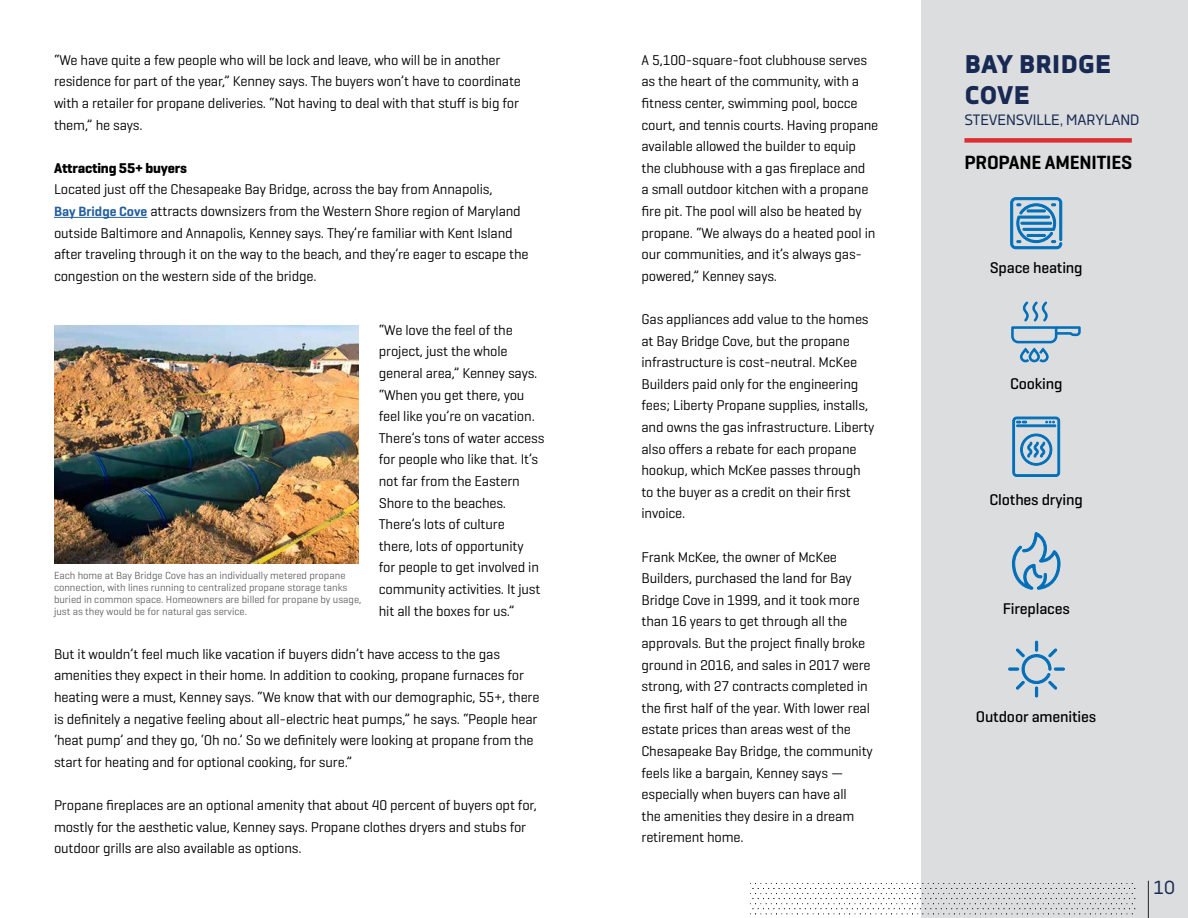
<style>
.page{position:relative;width:1188px;height:918px;background:#fff}
.page>*{position:absolute;margin:0;border:0;box-sizing:border-box;transform-origin:0 0}
.t1{font:800 25.5px/30.6px "Decima Nova Pro";letter-spacing:-.01em;color:#182a54}
.t2{font:600 19.5px "Geogrotesque";letter-spacing:-.01em;color:#000}
.t3{font:18.9px "Decima Nova Pro";color:#182a54}
.t4{font:500 15.75px "Geogrotesque";letter-spacing:-.01em;color:#000}
.t5{font:15px "Decima Nova Pro";letter-spacing:-.01em;color:#182a54}
.t6{font:14.4px/21.6px "Geogrotesque";letter-spacing:-.01em;color:#000}
.t7{font:700 14.4px "Geogrotesque";letter-spacing:-.01em;color:#000}
.t8{font:10.5px/12px "Geogrotesque";color:#636466}
.s1{font-weight:600;font-size:13.65px;color:#215e9f}
</style>
<div class="page">
<div style="left:921px;top:0;width:267px;height:918px;background:#dcddde"></div>
<hr style="left:1148px;top:881px;width:1px;height:37px;background:#222223">
<hr style="left:54px;top:217px;width:93px;height:1px;background:#215e9f">
<svg style="left:750px;top:883px;width:385px;height:31px"></svg>
<img style="left:54px;top:326px;width:305px;height:238px">
<div style="left:964px;top:138px;width:168px;height:5px;background:#db2f32"></div>
<svg style="left:1011px;top:301px;width:70px;height:62px"></svg>
<svg style="left:1012px;top:416px;width:49px;height:61px"></svg>
<svg style="left:1010px;top:197px;width:52px;height:52px"></svg>
<div style="left:1027px;top:234px;width:19px;height:3px;border:1px solid #006fba"></div>
<div style="left:1021px;top:222px;width:31px;height:2px;border:1px solid #006fba"></div>
<svg style="left:1012px;top:532px;width:49px;height:58px"></svg>
<svg style="left:1008px;top:641px;width:57px;height:56px"></svg>
<p class="t6" style="left:54px;top:49px;width:468px">“We have quite a few people who will be lock and leave, who will be in another residence for part of the year,” Kenney says. The buyers won’t have to coordinate with a retailer for propane deliveries. “Not having to deal with that stuff is big for them,” he says.</p>
<p class="t7" style="left:54px;top:159px;width:135px">Attracting 55+ buyers</p>
<p class="t6" style="left:54px;top:178px;width:476px">Located just off the Chesapeake Bay Bridge, across the bay from Annapolis,<br><span class="s1">Bay Bridge Cove</span> attracts downsizers from the Western Shore region of Maryland outside Baltimore and Annapolis, Kenney says. They’re familiar with Kent Island after traveling through it on the way to the beach, and they’re eager to escape the congestion on the western side of the bridge.</p>
<p class="t6" style="left:379px;top:319px;width:167px">“We love the feel of the project, just the whole general area,” Kenney says. “When you get there, you feel like you’re on vacation.<br>There’s tons of water access for people who like that. It’s not far from the Eastern<br>Shore to the beaches.<br>There’s lots of culture<br>there, lots of opportunity<br>for people to get involved in community activities. It just hit all the boxes for us.”</p>
<p class="t6" style="left:54px;top:643px;width:487px">But it wouldn’t feel much like vacation if buyers didn’t have access to the gas amenities they expect in their home. In addition to cooking, propane furnaces for heating were a must, Kenney says. “We know that with our demographic, 55+, there is definitely a negative feeling about all-electric heat pumps,” he says. “People hear ‘heat pump’ and they go, ‘Oh no.’ So we definitely were looking at propane from the start for heating and for optional cooking, for sure.”</p>
<p class="t6" style="left:54px;top:794px;width:484px">Propane fireplaces are an optional amenity that about 40 percent of buyers opt for, mostly for the aesthetic value, Kenney says. Propane clothes dryers and stubs for outdoor grills are also available as options.</p>
<p class="t8" style="left:54px;top:569px;width:309px">Each home at Bay Bridge Cove has an individually metered propane connection, with lines running to centralized propane storage tanks buried in common space. Homeowners are billed for propane by usage, just as they would be for natural gas service.</p>
<p class="t6" style="left:642px;top:49px;width:238px">A 5,100-square-foot clubhouse serves as the heart of the community, with a fitness center, swimming pool, bocce court, and tennis courts. Having propane available allowed the builder to equip the clubhouse with a gas fireplace and<br>a small outdoor kitchen with a propane fire pit. The pool will also be heated by propane. “We always do a heated pool in our communities, and it’s always gas&shy;powered,” Kenney says.</p>
<p class="t6" style="left:642px;top:308px;width:235px">Gas appliances add value to the homes at Bay Bridge Cove, but the propane infrastructure is cost-neutral. McKee Builders paid only for the engineering fees; Liberty Propane supplies, installs, and owns the gas infrastructure. Liberty also offers a rebate for each propane hookup, which McKee passes through to the buyer as a credit on their first invoice.</p>
<p class="t6" style="left:642px;top:545px;width:233px">Frank McKee, the owner of McKee Builders, purchased the land for Bay Bridge Cove in 1999, and it took more than 16 years to get through all the approvals. But the project finally broke ground in 2016, and sales in 2017 were strong, with 27 contracts completed in the first half of the year. With lower real estate prices than areas west of the Chesapeake Bay Bridge, the community feels like a bargain, Kenney says — especially when buyers can have all<br>the amenities they desire in a dream retirement home.</p>
<p class="t1" style="left:964px;top:50px;width:149px">BAY BRIDGE<br>COVE</p>
<p class="t5" style="left:964px;top:112px;width:176px">STEVENSVILLE, MARYLAND</p>
<p class="t2" style="left:964px;top:150px;width:169px">PROPANE AMENITIES</p>
<p class="t4" style="left:990px;top:258px;width:94px">Space heating</p>
<p class="t4" style="left:1010px;top:374px;width:54px">Cooking</p>
<p class="t4" style="left:990px;top:490px;width:95px">Clothes drying</p>
<p class="t4" style="left:1003px;top:598px;width:69px">Fireplaces</p>
<p class="t4" style="left:976px;top:707px;width:122px">Outdoor amenities</p>
<p class="t3" style="left:1153px;top:877px;width:23px">10</p>
</div>
